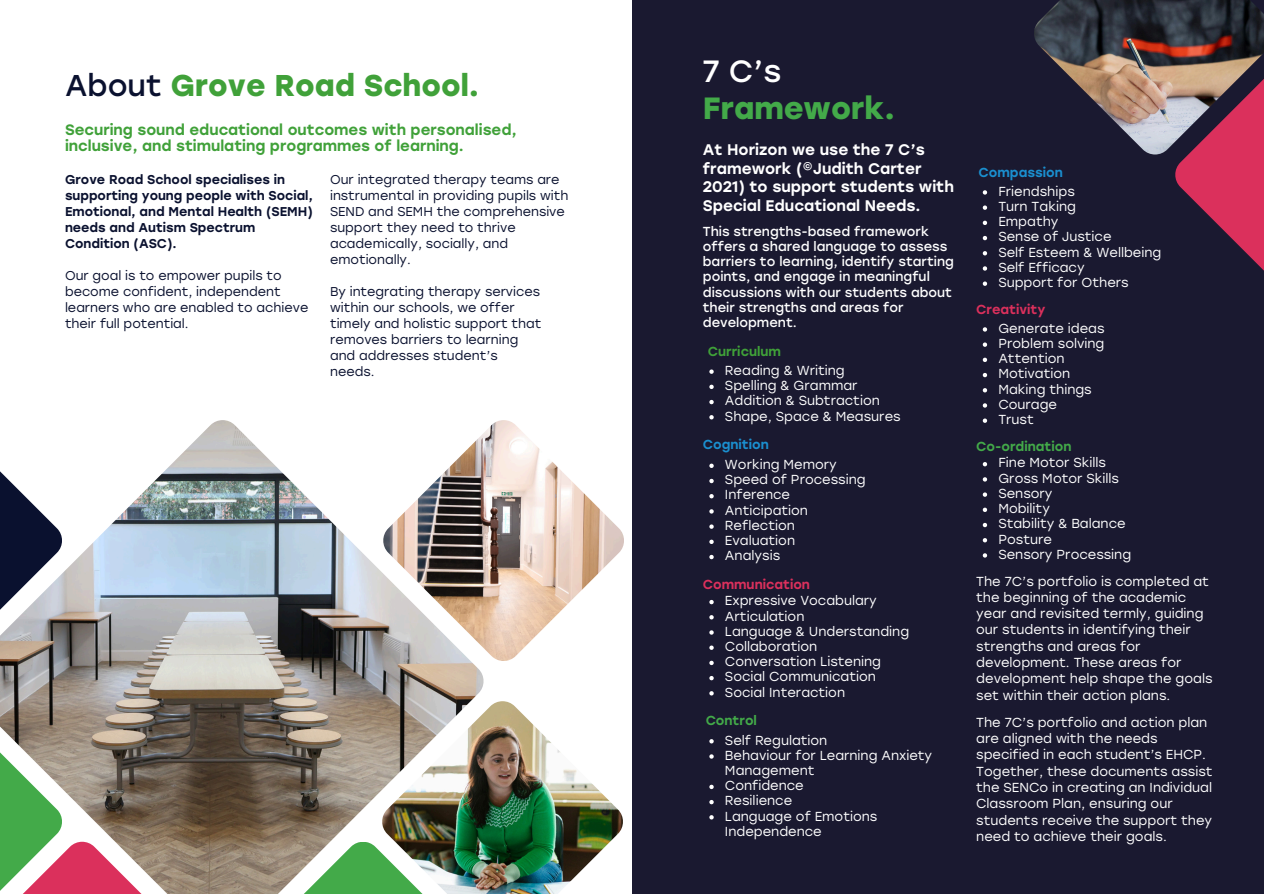
<style>
.page{position:relative;width:1264px;height:894px;background:#fff}
.page>*{position:absolute;margin:0;border:0;box-sizing:border-box;transform-origin:0 0}
.t1{font:700 30.6px "Stolzl";color:#43aa49}
.t2{font:30.6px "Stolzl";color:#fff}
.t3{font:700 30px "Stolzl";color:#40a139}
.t4{font:500 15.3px/18.5px "Stolzl";color:#fff}
.t5{font:500 15px/15.8px "Stolzl";color:#40a139}
.t6{font:13.05px/15.1px "Stolzl";color:#fff}
.t7{font:13.05px/15.1px "Stolzl";color:#fff}
.t8{font:500 13.05px "Stolzl";color:#db305c}
.t9{font:500 13.05px "Stolzl";color:#43aa49}
.t10{font:500 13.05px "Stolzl";color:#1a8fcf}
.t11{font:500 13.05px "Stolzl";color:#40a139}
.t12{font:12.75px/15.9px "Stolzl";color:#0a112f}
.t13{font:500 12.75px/15.9px "Stolzl";color:#0a112f}
.s1{font-weight:400;color:#0a112f}
</style>
<div class="page">
<img style="left:483px;top:420px;width:141px;height:240px">
<img style="left:0;top:420px;width:483px;height:473px">
<img style="left:382px;top:701px;width:240px;height:132px">
<svg style="left:0;top:454px;width:62px;height:172px"></svg>
<svg style="left:0;top:735px;width:156px;height:158px"></svg>
<svg style="left:289px;top:841px;width:148px;height:52px"></svg>
<div style="left:632px;top:0;width:631px;height:893px;background:#1a1930"></div>
<svg style="left:1175px;top:154px;width:88px;height:116px"></svg>
<img style="left:1034px;top:21px;width:229px;height:133px">
<svg style="left:709px;top:463px;width:4px;height:5px"></svg>
<svg style="left:709px;top:478px;width:4px;height:5px"></svg>
<svg style="left:709px;top:494px;width:4px;height:4px"></svg>
<svg style="left:709px;top:509px;width:4px;height:4px"></svg>
<svg style="left:709px;top:524px;width:4px;height:4px"></svg>
<svg style="left:709px;top:539px;width:4px;height:5px"></svg>
<svg style="left:709px;top:554px;width:4px;height:5px"></svg>
<svg style="left:709px;top:599px;width:4px;height:5px"></svg>
<svg style="left:709px;top:615px;width:4px;height:4px"></svg>
<svg style="left:709px;top:630px;width:4px;height:4px"></svg>
<svg style="left:709px;top:645px;width:4px;height:4px"></svg>
<svg style="left:709px;top:660px;width:4px;height:5px"></svg>
<svg style="left:709px;top:676px;width:4px;height:4px"></svg>
<svg style="left:709px;top:691px;width:4px;height:4px"></svg>
<svg style="left:709px;top:739px;width:4px;height:4px"></svg>
<svg style="left:709px;top:754px;width:4px;height:4px"></svg>
<svg style="left:709px;top:784px;width:4px;height:4px"></svg>
<svg style="left:709px;top:800px;width:4px;height:4px"></svg>
<svg style="left:709px;top:815px;width:4px;height:4px"></svg>
<svg style="left:982px;top:327px;width:5px;height:4px"></svg>
<svg style="left:982px;top:342px;width:5px;height:5px"></svg>
<svg style="left:982px;top:357px;width:5px;height:5px"></svg>
<svg style="left:982px;top:373px;width:5px;height:4px"></svg>
<svg style="left:982px;top:388px;width:5px;height:4px"></svg>
<svg style="left:982px;top:403px;width:5px;height:4px"></svg>
<svg style="left:982px;top:418px;width:5px;height:5px"></svg>
<svg style="left:982px;top:190px;width:5px;height:4px"></svg>
<svg style="left:982px;top:205px;width:5px;height:5px"></svg>
<svg style="left:982px;top:221px;width:5px;height:4px"></svg>
<svg style="left:982px;top:236px;width:5px;height:4px"></svg>
<svg style="left:982px;top:251px;width:5px;height:4px"></svg>
<svg style="left:982px;top:266px;width:5px;height:4px"></svg>
<svg style="left:982px;top:281px;width:5px;height:5px"></svg>
<svg style="left:982px;top:462px;width:5px;height:4px"></svg>
<svg style="left:982px;top:477px;width:5px;height:4px"></svg>
<svg style="left:982px;top:492px;width:5px;height:4px"></svg>
<svg style="left:982px;top:507px;width:5px;height:5px"></svg>
<svg style="left:982px;top:522px;width:5px;height:5px"></svg>
<svg style="left:982px;top:538px;width:5px;height:4px"></svg>
<svg style="left:982px;top:553px;width:5px;height:4px"></svg>
<svg style="left:709px;top:369px;width:4px;height:5px"></svg>
<svg style="left:709px;top:384px;width:4px;height:5px"></svg>
<svg style="left:709px;top:400px;width:4px;height:4px"></svg>
<svg style="left:709px;top:415px;width:4px;height:4px"></svg>
<h2 class="t3" style="left:65px;top:68px;width:415px"><span class="s1">About</span> Grove Road School.</h2>
<p class="t5" style="left:65px;top:122px;width:453px">Securing sound educational outcomes with personalised, inclusive, and stimulating programmes of learning.</p>
<p class="t13" style="left:65px;top:172px;width:249px">Grove Road School specialises in supporting young people with Social,<br>Emotional, and Mental Health (SEMH) needs and Autism Spectrum<br>Condition (ASC).</p>
<p class="t12" style="left:65px;top:268px;width:245px">Our goal is to empower pupils to become confident, independent learners who are enabled to achieve their full potential.</p>
<p class="t12" style="left:330px;top:172px;width:240px">Our integrated therapy teams are instrumental in providing pupils with<br>SEND and SEMH the comprehensive support they need to thrive academically, socially, and emotionally.</p>
<p class="t12" style="left:330px;top:284px;width:213px">By integrating therapy services within our schools, we offer timely and holistic support that removes barriers to learning and addresses student’s needs.</p>
<h1 class="t2" style="left:703px;top:53px;width:80px">7 C’s</h1>
<h1 class="t1" style="left:703px;top:90px;width:194px">Framework.</h1>
<p class="t4" style="left:703px;top:141px;width:252px">At Horizon we use the 7 C’s framework (©Judith Carter<br>2021) to support students with<br>Special Educational Needs.</p>
<p class="t7" style="left:703px;top:223px;width:252px">This strengths-based framework offers a shared language to assess barriers to learning, identify starting points, and engage in meaningful discussions with our students about their strengths and areas for development.</p>
<p class="t11" style="left:708px;top:343px;width:74px">Curriculum</p>
<p class="t6" style="left:725px;top:362px;width:177px">Reading &amp; Writing<br>Spelling &amp; Grammar<br>Addition &amp; Subtraction<br>Shape, Space &amp; Measures</p>
<p class="t10" style="left:703px;top:437px;width:67px">Cognition</p>
<p class="t6" style="left:725px;top:457px;width:142px">Working Memory<br>Speed of Processing<br>Inference<br>Anticipation<br>Reflection<br>Evaluation<br>Analysis</p>
<p class="t8" style="left:703px;top:576px;width:109px">Communication</p>
<p class="t6" style="left:725px;top:593px;width:186px">Expressive Vocabulary<br>Articulation<br>Language &amp; Understanding<br>Collaboration<br>Conversation Listening<br>Social Communication<br>Social Interaction</p>
<p class="t9" style="left:705px;top:712px;width:53px">Control</p>
<p class="t6" style="left:725px;top:732px;width:209px">Self Regulation<br>Behaviour for Learning Anxiety<br>Management<br>Confidence<br>Resilience<br>Language of Emotions<br>Independence</p>
<p class="t10" style="left:978px;top:164px;width:86px">Compassion</p>
<p class="t6" style="left:998px;top:183px;width:164px">Friendships<br>Turn Taking<br>Empathy<br>Sense of Justice<br>Self Esteem &amp; Wellbeing<br>Self Efficacy<br>Support for Others</p>
<p class="t8" style="left:976px;top:301px;width:71px">Creativity</p>
<p class="t6" style="left:998px;top:320px;width:108px">Generate ideas<br>Problem solving<br>Attention<br>Motivation<br>Making things<br>Courage<br>Trust</p>
<p class="t9" style="left:976px;top:438px;width:97px">Co-ordination</p>
<p class="t6" style="left:998px;top:455px;width:134px">Fine Motor Skills<br>Gross Motor Skills<br>Sensory<br>Mobility<br>Stability &amp; Balance<br>Posture<br>Sensory Processing</p>
<p class="t6" style="left:976px;top:572px;width:238px;line-height:16.4px">The 7C’s portfolio is completed at the beginning of the academic year and revisited termly, guiding our students in identifying their strengths and areas for development. These areas for development help shape the goals set within their action plans.</p>
<p class="t6" style="left:976px;top:713px;width:238px;line-height:16.4px">The 7C’s portfolio and action plan are aligned with the needs specified in each student’s EHCP.<br>Together, these documents assist the SENCo in creating an Individual<br>Classroom Plan, ensuring our students receive the support they need to achieve their goals.</p>
</div>
